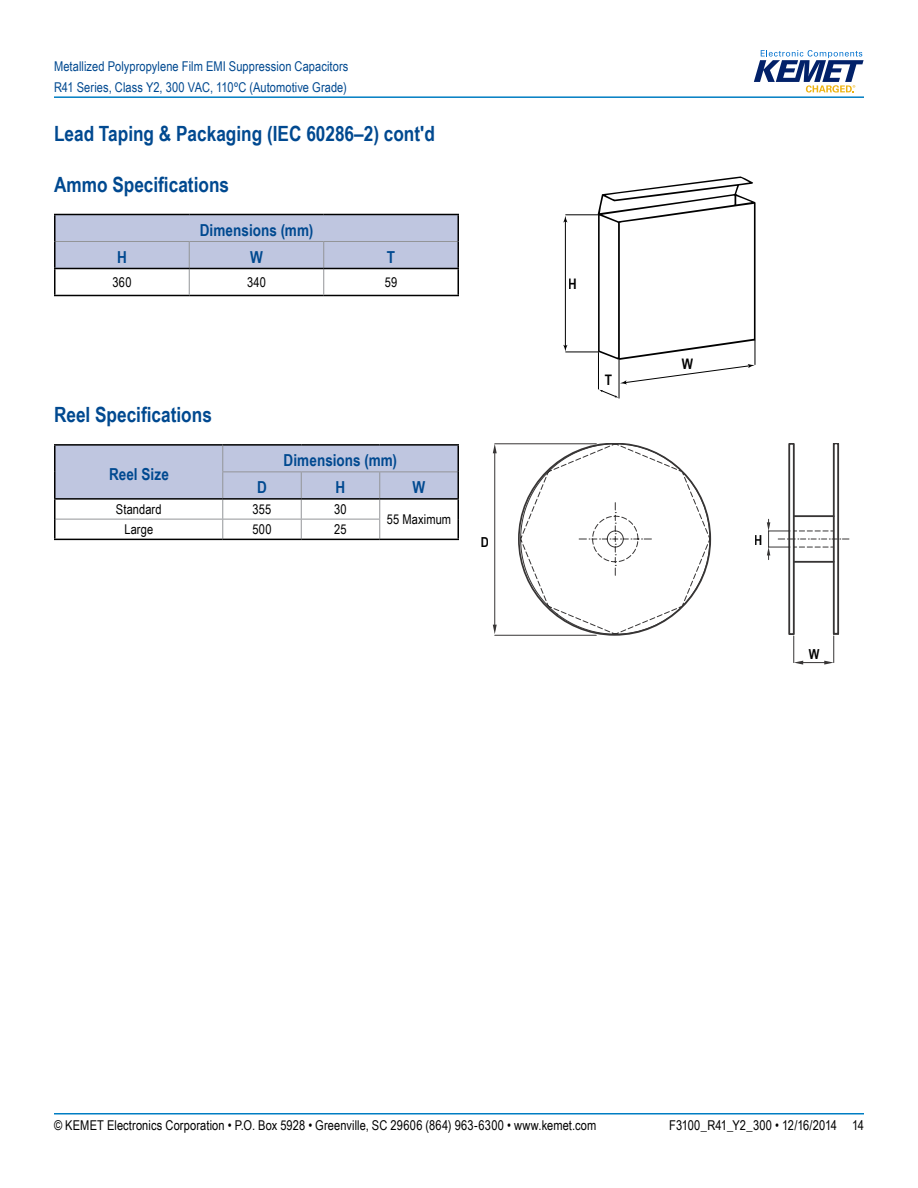
<style>
.page{position:relative;width:918px;height:1188px;background:#fff}
.page>*{position:absolute;margin:0;border:0;box-sizing:border-box;transform-origin:0 0}
.t1{font:700 21px "Arial Narrow";color:#004990}
.t2{font:700 16.5px "Arial Narrow";letter-spacing:.005em;color:#004990}
.t3{font:700 14.55px "Arial Narrow";color:#000}
.t4{font:700 13.8px "Arial Narrow";color:#000}
.t5{font:13.5px "Arial Narrow";letter-spacing:.01em;color:#000}
.t6{font:13.5px/21px "Arial Narrow";letter-spacing:.005em;color:#004990}
.t7{font:13.5px "Arial Narrow";letter-spacing:-.015em;color:#000}
</style>
<div class="page">
<hr style="left:54px;top:1113px;width:810px;height:2px;background:#007dc3">
<hr style="left:54px;top:96px;width:810px;height:2px;background:#007dc3">
<svg style="left:754px;top:50px;width:110px;height:43px"></svg>
<hr style="left:54px;top:214px;width:135px;height:1px;background:#000">
<hr style="left:54px;top:215px;width:2px;height:26px;background:#000">
<hr style="left:54px;top:241px;width:2px;height:27px;background:#000">
<hr style="left:54px;top:269px;width:2px;height:26px;background:#000">
<hr style="left:54px;top:295px;width:135px;height:1px;background:#000">
<hr style="left:189px;top:295px;width:135px;height:1px;background:#000">
<hr style="left:324px;top:295px;width:135px;height:1px;background:#000">
<svg style="left:55px;top:214px;width:404px;height:81px"></svg>
<hr style="left:54px;top:268px;width:135px;height:1px;background:#000">
<hr style="left:189px;top:268px;width:135px;height:1px;background:#000">
<hr style="left:324px;top:268px;width:135px;height:1px;background:#000">
<hr style="left:54px;top:444px;width:169px;height:2px;background:#000">
<hr style="left:223px;top:444px;width:78px;height:2px;background:#000">
<hr style="left:301px;top:444px;width:79px;height:2px;background:#000">
<hr style="left:380px;top:444px;width:79px;height:2px;background:#000">
<svg style="left:54px;top:445px;width:405px;height:94px"></svg>
<hr style="left:380px;top:539px;width:79px;height:1px;background:#000">
<hr style="left:54px;top:519px;width:2px;height:20px;background:#000">
<hr style="left:54px;top:539px;width:169px;height:1px;background:#000">
<hr style="left:223px;top:539px;width:78px;height:1px;background:#000">
<hr style="left:301px;top:539px;width:79px;height:1px;background:#000">
<svg style="left:494px;top:443px;width:356px;height:220px"></svg>
<svg style="left:493px;top:444px;width:4px;height:9px"></svg>
<div style="left:788px;top:443px;width:7px;height:192px;border:2px solid #373535"></div>
<svg style="left:493px;top:625px;width:4px;height:9px"></svg>
<svg style="left:767px;top:522px;width:3px;height:9px"></svg>
<svg style="left:767px;top:547px;width:3px;height:9px"></svg>
<svg style="left:824px;top:661px;width:10px;height:4px"></svg>
<svg style="left:794px;top:661px;width:9px;height:4px"></svg>
<div style="left:833px;top:443px;width:6px;height:192px;border:2px solid #373535"></div>
<hr style="left:794px;top:515px;width:40px;height:2px;background:#373535">
<hr style="left:794px;top:561px;width:40px;height:2px;background:#373535">
<hr style="left:598px;top:352px;width:1px;height:37px;background:#000">
<hr style="left:619px;top:360px;width:1px;height:38px;background:#000">
<hr style="left:565px;top:215px;width:33px;height:1px;background:#000">
<hr style="left:565px;top:352px;width:33px;height:1px;background:#000">
<hr style="left:565px;top:221px;width:1px;height:126px;background:#000">
<svg style="left:563px;top:345px;width:4px;height:7px"></svg>
<svg style="left:563px;top:216px;width:4px;height:6px"></svg>
<svg style="left:598px;top:176px;width:158px;height:208px"></svg>
<svg style="left:599px;top:390px;width:20px;height:8px"></svg>
<p class="t6" style="left:54px;top:55px;width:296px">Metallized Polypropylene Film EMI Suppression Capacitors<br>R41 Series, Class Y2, 300 VAC, 110ºC (Automotive Grade)</p>
<h1 class="t1" style="left:54px;top:118px;width:382px">Lead Taping &amp; Packaging (IEC 60286–2) cont'd</h1>
<h1 class="t1" style="left:54px;top:168px;width:177px">Ammo Specifications</h1>
<p class="t2" style="left:200px;top:218px;width:115px">Dimensions (mm)</p>
<p class="t2" style="left:117px;top:244px;width:11px">H</p>
<p class="t2" style="left:250px;top:244px;width:14px">W</p>
<p class="t2" style="left:387px;top:244px;width:10px">T</p>
<p class="t5" style="left:112px;top:272px;width:21px">360</p>
<p class="t5" style="left:247px;top:272px;width:20px">340</p>
<p class="t5" style="left:385px;top:272px;width:14px">59</p>
<h1 class="t1" style="left:54px;top:399px;width:159px">Reel Specifications</h1>
<p class="t2" style="left:109px;top:461px;width:61px">Reel Size</p>
<p class="t2" style="left:284px;top:448px;width:115px">Dimensions (mm)</p>
<p class="t2" style="left:257px;top:475px;width:11px">D</p>
<p class="t2" style="left:336px;top:475px;width:11px">H</p>
<p class="t2" style="left:412px;top:475px;width:14px">W</p>
<p class="t5" style="left:116px;top:499px;width:47px">Standard</p>
<p class="t5" style="left:253px;top:499px;width:20px">355</p>
<p class="t5" style="left:334px;top:499px;width:14px">30</p>
<p class="t5" style="left:124px;top:519px;width:30px">Large</p>
<p class="t5" style="left:252px;top:519px;width:21px">500</p>
<p class="t5" style="left:334px;top:519px;width:14px">25</p>
<p class="t5" style="left:387px;top:509px;width:66px">55 Maximum</p>
<p class="t4" style="left:480px;top:532px;width:10px">D</p>
<p class="t3" style="left:569px;top:272px;width:10px">H</p>
<p class="t3" style="left:605px;top:368px;width:9px">T</p>
<p class="t3" style="left:682px;top:353px;width:13px">W</p>
<p class="t4" style="left:755px;top:530px;width:10px">H</p>
<p class="t4" style="left:809px;top:644px;width:12px">W</p>
<p class="t5" style="left:54px;top:1116px;width:544px">© KEMET Electronics Corporation • P.O. Box 5928 • Greenville, SC 29606 (864) 963-6300 • www.kemet.com</p>
<p class="t7" style="left:669px;top:1116px;width:196px">F3100_R41_Y2_300 • 12/16/2014 14</p>
</div>
